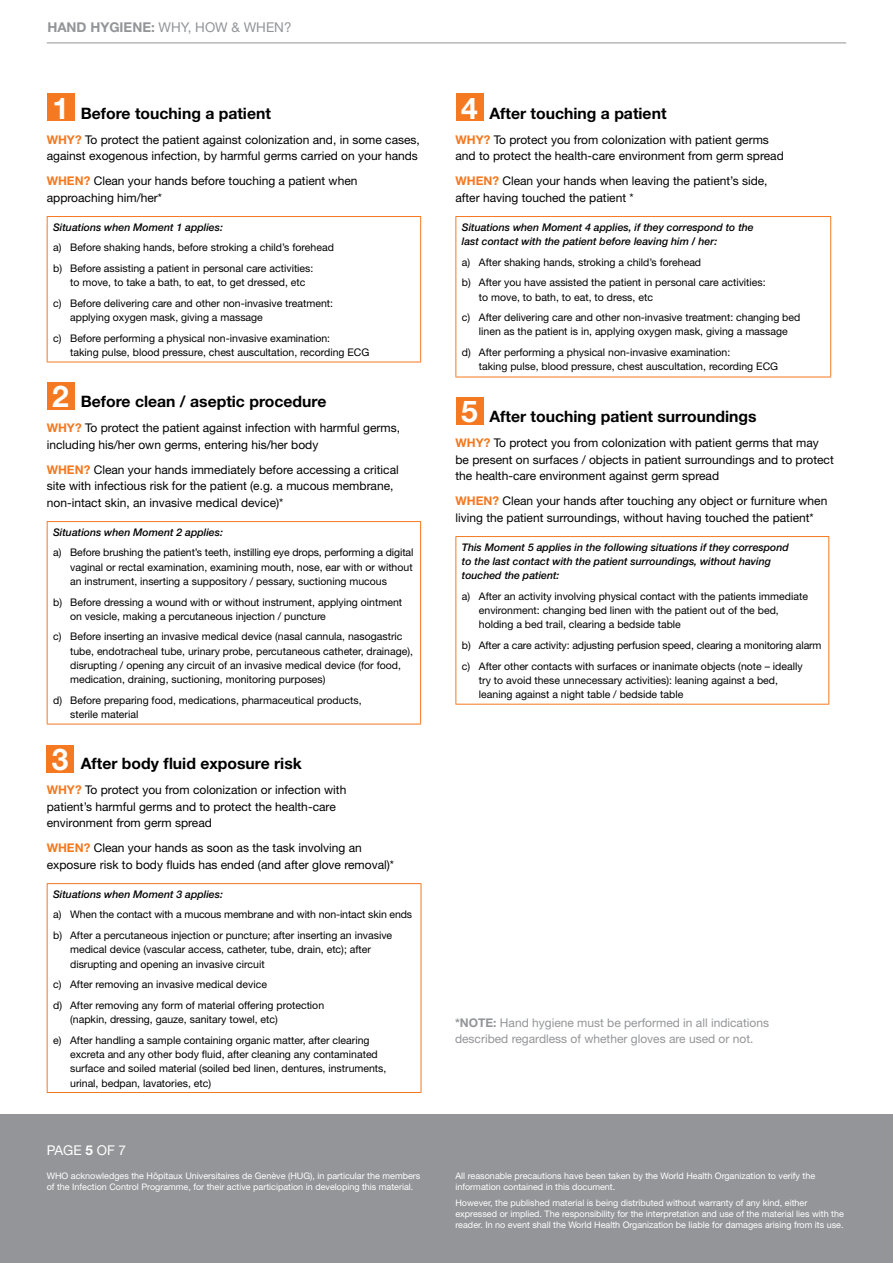
<style>
.page{position:relative;width:893px;height:1263px;background:#fff}
.page>*{position:absolute;margin:0;border:0;box-sizing:border-box;transform-origin:0 0}
.t1{font:700 30px "Helvetica Neue";color:#fff}
.t2{font:700 15.75px "Helvetica Neue";color:#000}
.t3{font:13.5px "Helvetica Neue";color:#939598}
.t4{font:13.5px "Helvetica Neue";color:#fff}
.t5{font:12px/16.5px "Helvetica Neue";color:#000}
.t6{font:12px/16.5px "Helvetica Neue";color:#939598}
.t7{font:10.5px/14.2px "Helvetica Neue";color:#000}
.t8{font:italic 500 10.5px/14.2px "Helvetica Neue";color:#000}
.t9{font:9px/11.2px "Helvetica Neue";color:#fff}
.s1{font-weight:700}
.s2{font-weight:700;color:#f47920}
</style>
<div class="page">
<div style="left:0;top:1114px;width:893px;height:149px;background:#939598"></div>
<hr style="left:47px;top:43px;width:799px;height:1px;background:#939598">
<hr style="left:47px;top:216px;width:374px;height:1px;background:#f47920">
<hr style="left:47px;top:217px;width:1px;height:145px;background:#f47920">
<hr style="left:420px;top:217px;width:1px;height:145px;background:#f47920">
<hr style="left:47px;top:362px;width:374px;height:1px;background:#f47920">
<hr style="left:47px;top:521px;width:374px;height:1px;background:#f47920">
<hr style="left:47px;top:522px;width:1px;height:202px;background:#f47920">
<hr style="left:420px;top:522px;width:1px;height:202px;background:#f47920">
<hr style="left:47px;top:724px;width:374px;height:1px;background:#f47920">
<hr style="left:47px;top:883px;width:374px;height:1px;background:#f47920">
<hr style="left:47px;top:884px;width:1px;height:208px;background:#f47920">
<hr style="left:421px;top:884px;width:1px;height:208px;background:#f47920">
<hr style="left:47px;top:1092px;width:374px;height:1px;background:#f47920">
<hr style="left:455px;top:216px;width:376px;height:1px;background:#f47920">
<hr style="left:455px;top:217px;width:1px;height:160px;background:#f47920">
<hr style="left:830px;top:217px;width:1px;height:160px;background:#f47920">
<hr style="left:455px;top:377px;width:376px;height:1px;background:#f47920">
<hr style="left:455px;top:536px;width:374px;height:1px;background:#f47920">
<hr style="left:455px;top:537px;width:1px;height:167px;background:#f47920">
<hr style="left:828px;top:537px;width:1px;height:167px;background:#f47920">
<hr style="left:455px;top:704px;width:374px;height:1px;background:#f47920">
<div style="left:47px;top:94px;width:28px;height:27px;background:#f47920"></div>
<div style="left:47px;top:382px;width:27px;height:27px;background:#f47920"></div>
<div style="left:47px;top:746px;width:27px;height:27px;background:#f47920"></div>
<div style="left:456px;top:94px;width:27px;height:27px;background:#f47920"></div>
<div style="left:456px;top:398px;width:27px;height:27px;background:#f47920"></div>
<p class="t3" style="left:47px;top:19px;width:246px"><span class="s1">HAND HYGIENE:</span> WHY, HOW &amp; WHEN?</p>
<h1 class="t1" style="left:52px;top:89px;width:18px">1</h1>
<h2 class="t2" style="left:81px;top:103px;width:192px">Before touching a patient</h2>
<p class="t5" style="left:47px;top:131px;width:375px"><span class="s2">WHY?</span> To protect the patient against colonization and, in some cases, against exogenous infection, by harmful germs carried on your hands</p>
<p class="t5" style="left:47px;top:172px;width:312px"><span class="s2">WHEN?</span> Clean your hands before touching a patient when approaching him/her*</p>
<p class="t8" style="left:53px;top:220px;width:171px">Situations when Moment 1 applies:</p>
<p class="t7" style="left:53px;top:237px;width:282px;line-height:20.7px">a) Before shaking hands, before stroking a child’s forehead b) Before assisting a patient in personal care activities:</p>
<p class="t7" style="left:53px;top:272px;width:281px;line-height:20.7px;text-indent:17px">to move, to take a bath, to eat, to get dressed, etc<br>c) Before delivering care and other non-invasive treatment:</p>
<p class="t7" style="left:53px;top:307px;width:279px;line-height:20.7px;text-indent:17px">applying oxygen mask, giving a massage<br>c) Before performing a physical non-invasive examination:</p>
<p class="t7" style="left:70px;top:345px;width:301px">taking pulse, blood pressure, chest auscultation, recording ECG</p>
<h2 class="t2" style="left:81px;top:392px;width:247px">Before clean / aseptic procedure</h2>
<p class="t5" style="left:47px;top:419px;width:355px"><span class="s2">WHY?</span> To protect the patient against infection with harmful germs, including his/her own germs, entering his/her body</p>
<p class="t5" style="left:47px;top:461px;width:354px"><span class="s2">WHEN?</span> Clean your hands immediately before accessing a critical site with infectious risk for the patient (e.g. a mucous membrane, non-intact skin, an invasive medical device)*</p>
<p class="t8" style="left:53px;top:525px;width:171px">Situations when Moment 2 applies:</p>
<p class="t7" style="left:70px;top:545px;width:345px;text-align:justify;text-indent:-17px">a) Before brushing the patient’s teeth, instilling eye drops, performing a digital vaginal or rectal examination, examining mouth, nose, ear with or without an instrument, inserting a suppository / pessary, suctioning mucous</p>
<p class="t7" style="left:70px;top:594px;width:333px;text-indent:-17px">b) Before dressing a wound with or without instrument, applying ointment on vesicle, making a percutaneous injection / puncture</p>
<p class="t7" style="left:70px;top:629px;width:344px;text-indent:-17px">c) Before inserting an invasive medical device (nasal cannula, nasogastric tube, endotracheal tube, urinary probe, percutaneous catheter, drainage), disrupting / opening any circuit of an invasive medical device (for food, medication, draining, suctioning, monitoring purposes)</p>
<p class="t7" style="left:70px;top:693px;width:293px;text-indent:-17px">d) Before preparing food, medications, pharmaceutical products, sterile material</p>
<h2 class="t2" style="left:81px;top:754px;width:223px">After body fluid exposure risk</h2>
<p class="t5" style="left:47px;top:781px;width:301px"><span class="s2">WHY?</span> To protect you from colonization or infection with patient’s harmful germs and to protect the health-care environment from germ spread</p>
<p class="t5" style="left:47px;top:839px;width:349px"><span class="s2">WHEN?</span> Clean your hands as soon as the task involving an exposure risk to body fluids has ended (and after glove removal)*</p>
<p class="t8" style="left:53px;top:887px;width:171px">Situations when Moment 3 applies:</p>
<p class="t7" style="left:53px;top:904px;width:361px;line-height:20.7px">a) When the contact with a mucous membrane and with non-intact skin ends b) After a percutaneous injection or puncture; after inserting an invasive</p>
<p class="t7" style="left:70px;top:942px;width:302px">medical device (vascular access, catheter, tube, drain, etc); after disrupting and opening an invasive circuit</p>
<p class="t7" style="left:53px;top:974px;width:272px;line-height:20.7px">c) After removing an invasive medical device<br>d) After removing any form of material offering protection</p>
<p class="t7" style="left:53px;top:1009px;width:318px;line-height:20.7px;text-indent:17px">(napkin, dressing, gauze, sanitary towel, etc)<br>e) After handling a sample containing organic matter, after clearing</p>
<p class="t7" style="left:70px;top:1047px;width:318px">excreta and any other body fluid, after cleaning any contaminated surface and soiled material (soiled bed linen, dentures, instruments, urinal, bedpan, lavatories, etc)</p>
<h1 class="t1" style="left:52px;top:377px;width:18px">2</h1>
<h1 class="t1" style="left:52px;top:741px;width:18px">3</h1>
<p class="t4" style="left:47px;top:1142px;width:81px">PAGE <span class="s1">5</span> OF 7</p>
<h1 class="t1" style="left:461px;top:89px;width:18px">4</h1>
<h2 class="t2" style="left:489px;top:103px;width:179px">After touching a patient</h2>
<p class="t5" style="left:455px;top:131px;width:330px"><span class="s2">WHY?</span> To protect you from colonization with patient germs and to protect the health-care environment from germ spread</p>
<p class="t5" style="left:455px;top:172px;width:314px"><span class="s2">WHEN?</span> Clean your hands when leaving the patient’s side, after having touched the patient *</p>
<p class="t8" style="left:462px;top:220px;width:293px">Situations when Moment 4 applies, if they correspond to the last contact with the patient before leaving him / her:</p>
<p class="t7" style="left:462px;top:251px;width:305px;line-height:20.7px">a) After shaking hands, stroking a child’s forehead<br>b) After you have assisted the patient in personal care activities:</p>
<p class="t7" style="left:462px;top:286px;width:340px;line-height:20.7px;text-indent:17px">to move, to bath, to eat, to dress, etc<br>c) After delivering care and other non-invasive treatment: changing bed</p>
<p class="t7" style="left:462px;top:321px;width:327px;line-height:20.7px;text-indent:17px">linen as the patient is in, applying oxygen mask, giving a massage d) After performing a physical non-invasive examination:</p>
<p class="t7" style="left:479px;top:359px;width:301px">taking pulse, blood pressure, chest auscultation, recording ECG</p>
<h2 class="t2" style="left:489px;top:407px;width:269px">After touching patient surroundings</h2>
<p class="t5" style="left:455px;top:434px;width:380px"><span class="s2">WHY?</span> To protect you from colonization with patient germs that may be present on surfaces / objects in patient surroundings and to protect the health-care environment against germ spread</p>
<p class="t5" style="left:455px;top:492px;width:373px"><span class="s2">WHEN?</span> Clean your hands after touching any object or furniture when living the patient surroundings, without having touched the patient*</p>
<p class="t8" style="left:462px;top:540px;width:328px">This Moment 5 applies in the following situations if they correspond to the last contact with the patient surroundings, without having touched the patient:</p>
<p class="t7" style="left:479px;top:589px;width:331px;text-indent:-17px">a) After an activity involving physical contact with the patients immediate environment: changing bed linen with the patient out of the bed, holding a bed trail, clearing a bedside table</p>
<p class="t7" style="left:462px;top:635px;width:361px;line-height:20.7px">b) After a care activity: adjusting perfusion speed, clearing a monitoring alarm c) After other contacts with surfaces or inanimate objects (note – ideally</p>
<p class="t7" style="left:479px;top:673px;width:301px">try to avoid these unnecessary activities): leaning against a bed, leaning against a night table / bedside table</p>
<h1 class="t1" style="left:461px;top:393px;width:18px">5</h1>
<p class="t6" style="left:455px;top:1014px;width:316px"><span class="s1">*NOTE:</span> Hand hygiene must be performed in all indications described regardless of whether gloves are used or not.</p>
<p class="t9" style="left:47px;top:1170px;width:375px">WHO acknowledges the Hôpitaux Universitaires de Genève (HUG), in particular the members of the Infection Control Programme, for their active participation in developing this material.</p>
<p class="t9" style="left:455px;top:1170px;width:361px">All reasonable precautions have been taken by the World Health Organization to verify the information contained in this document.</p>
<p class="t9" style="left:455px;top:1197px;width:390px">However, the published material is being distributed without warranty of any kind, either expressed or implied. The responsibility for the interpretation and use of the material lies with the reader. In no event shall the World Health Organization be liable for damages arising from its use.</p>
</div>
